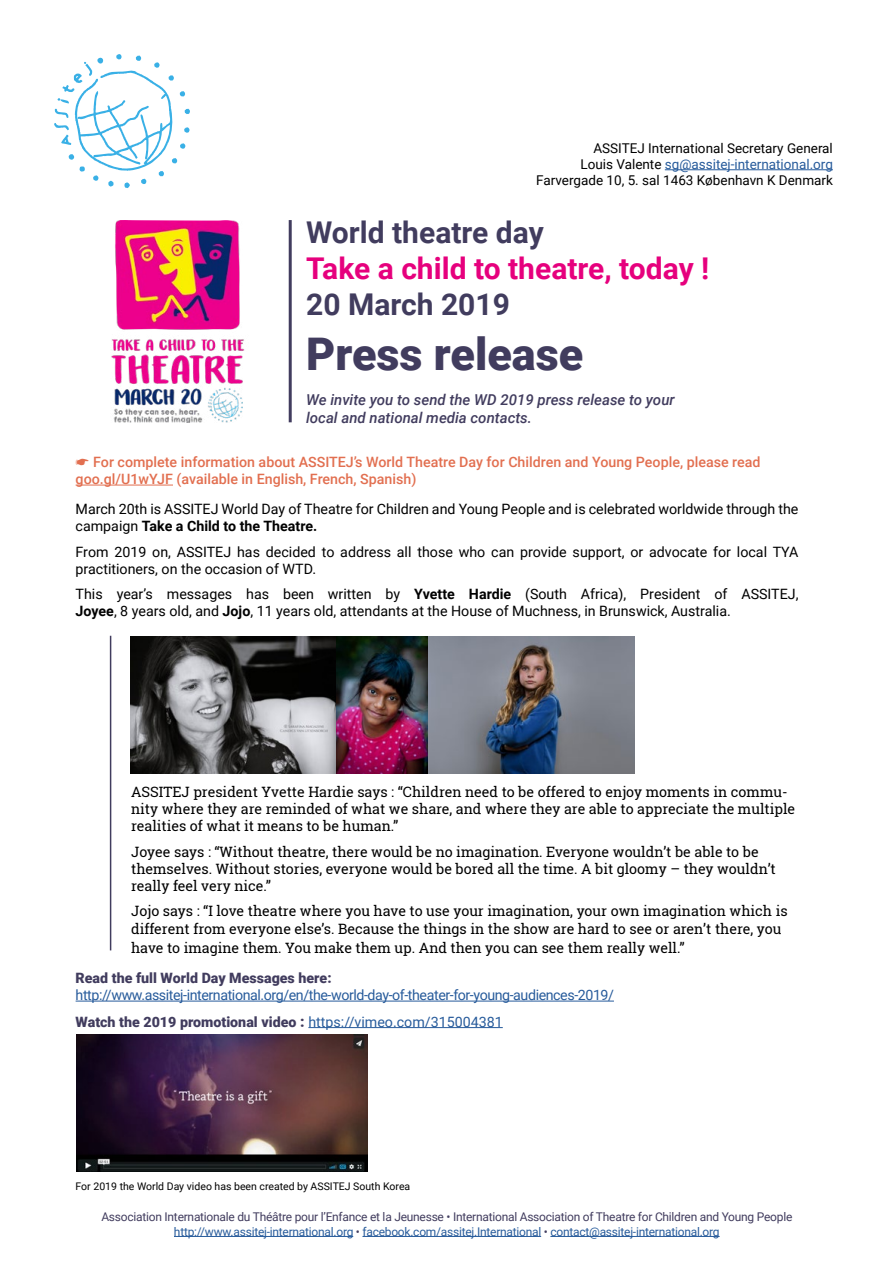
<style>
.page{position:relative;width:893px;height:1263px;background:#fff}
.page>*{position:absolute;margin:0;border:0;box-sizing:border-box;transform-origin:0 0}
.t1{font:900 45px "Roboto";color:#413c5e}
.t2{font:700 30px "Roboto";color:#413c5e}
.t3{font:700 30px "Roboto";color:#e6007d}
.t4{font:italic 500 15px/18px "Roboto";color:#413c5e}
.t5{font:14.25px/17.1px "Roboto Slab";color:#000}
.Texte_normal{font:14.25px/17.1px "Roboto";color:#000}
.Texte_normal-2{font:500 14.25px/17.1px "Roboto";color:#e26f50}
.Texte_normal-3{font:14.25px/17.1px "Roboto";letter-spacing:-.03em;color:#275b9b}
.Titre_bleu{font:900 14.25px "Roboto";color:#413c5e}
.t6{font:13.5px/16.2px "Roboto";color:#000;text-align:right}
.t7{font:12px/14.4px "Roboto";letter-spacing:-.02em;color:#413c5e;text-align:center}
.Texte_normal-4{font:10.5px "Roboto";color:#000}
.s1{color:#275b9b}
.s2{font-weight:700}
.s3{font-weight:900;color:#413c5e}
.s4{font-size:15px}
.s5{font-weight:400;color:#275b9b}
</style>
<div class="page">
<hr style="left:174px;top:1236px;width:179px;height:1px;background:#275b9b">
<hr style="left:362px;top:1236px;width:179px;height:1px;background:#275b9b">
<hr style="left:550px;top:1236px;width:170px;height:1px;background:#275b9b">
<svg style="left:54px;top:54px;width:136px;height:134px"></svg>
<hr style="left:665px;top:169px;width:168px;height:1px;background:#275b9b">
<img style="left:111px;top:220px;width:134px;height:202px">
<hr style="left:289px;top:220px;width:3px;height:202px;background:#413c5e">
<hr style="left:76px;top:485px;width:97px;height:1px;background:#e26f50">
<hr style="left:76px;top:1001px;width:538px;height:1px;background:#275b9b">
<hr style="left:308px;top:1027px;width:195px;height:1px;background:#275b9b">
<img style="left:131px;top:636px;width:503px;height:137px">
<img style="left:77px;top:1034px;width:291px;height:137px">
<hr style="left:110px;top:636px;width:1px;height:314px;background:#413c5e">
<p class="t6" style="left:593px;top:139px;width:241px">ASSITEJ International Secretary General</p>
<p class="t6" style="left:536px;top:155px;width:298px">Louis Valente <span class="s1">sg@assitej-international.org<br></span>Farvergade 10, 5. sal 1463 København K Denmark</p>
<p class="t2" style="left:306px;top:211px;width:239px">World theatre day</p>
<p class="t3" style="left:306px;top:247px;width:405px">Take a child to theatre, today !</p>
<p class="t2" style="left:306px;top:283px;width:205px">20 March 2019</p>
<p class="t1" style="left:306px;top:323px;width:279px">Press release</p>
<p class="t4" style="left:306px;top:390px;width:370px">We invite you to send the WD 2019 press release to your local and national media contacts.</p>
<p class="Texte_normal-2" style="left:76px;top:453px;width:686px">☛ For complete information about ASSITEJ’s World Theatre Day for Children and Young People, please read goo.gl/U1wYJF (available in English, French, Spanish)</p>
<p class="Texte_normal" style="left:76px;top:500px;width:724px">March 20th is ASSITEJ World Day of Theatre for Children and Young People and is celebrated worldwide through the campaign <span class="s2">Take a Child to the Theatre.</span></p>
<p class="Texte_normal" style="left:76px;top:542px;width:724px">From 2019 on, ASSITEJ has decided to address all those who can provide support, or advocate for local TYA practitioners, on the occasion of WTD.</p>
<p class="Texte_normal" style="left:76px;top:585px;width:724px">This year’s messages has been written by <span class="s2">Yvette Hardie</span> (South Africa), President of ASSITEJ,<br><span class="s2">Joyee</span>, 8 years old, and <span class="s2">Jojo</span>, 11 years old, attendants at the House of Muchness, in Brunswick, Australia.</p>
<p class="t5" style="left:131px;top:783px;width:666px">ASSITEJ president Yvette Hardie says : “Children need to be offered to enjoy moments in commu&shy;nity where they are reminded of what we share, and where they are able to appreciate the multiple realities of what it means to be human.”</p>
<p class="t5" style="left:131px;top:843px;width:646px">Joyee says : “Without theatre, there would be no imagination. Everyone wouldn’t be able to be themselves. Without stories, everyone would be bored all the time. A bit gloomy – they wouldn’t really feel very nice.”</p>
<p class="t5" style="left:131px;top:902px;width:658px">Jojo says : “I love theatre where you have to use your imagination, your own imagination which is different from everyone else’s. Because the things in the show are hard to see or aren’t there, you</p>
<p class="t5" style="left:131px;top:939px;width:555px">have to imagine them. You make them up. And then you can see them really well.”</p>
<p class="Texte_normal-3" style="left:76px;top:969px;width:540px"><span class="s3">Read the full World Day Messages here: </span>http://www.assitej-international.org/en/the-world-day-of-theater-for-young-audiences-2019/</p>
<p class="Titre_bleu" style="left:76px;top:1011px;width:429px">Watch the 2019 promotional video <span class="s4">:</span> <span class="s5">https://vimeo.com/315004381</span></p>
<p class="Texte_normal-4" style="left:76px;top:1179px;width:336px">For 2019 the World Day video has been created by ASSITEJ South Korea</p>
<p class="t7" style="left:101px;top:1209px;width:692px">Association Internationale du Théâtre pour l’Enfance et la Jeunesse • International Association of Theatre for Children and Young People <span class="s1">http://www.assitej-international.org</span> • <span class="s1">facebook.com/assitej.International</span> • <span class="s1">contact@assitej-international.org</span></p>
</div>
